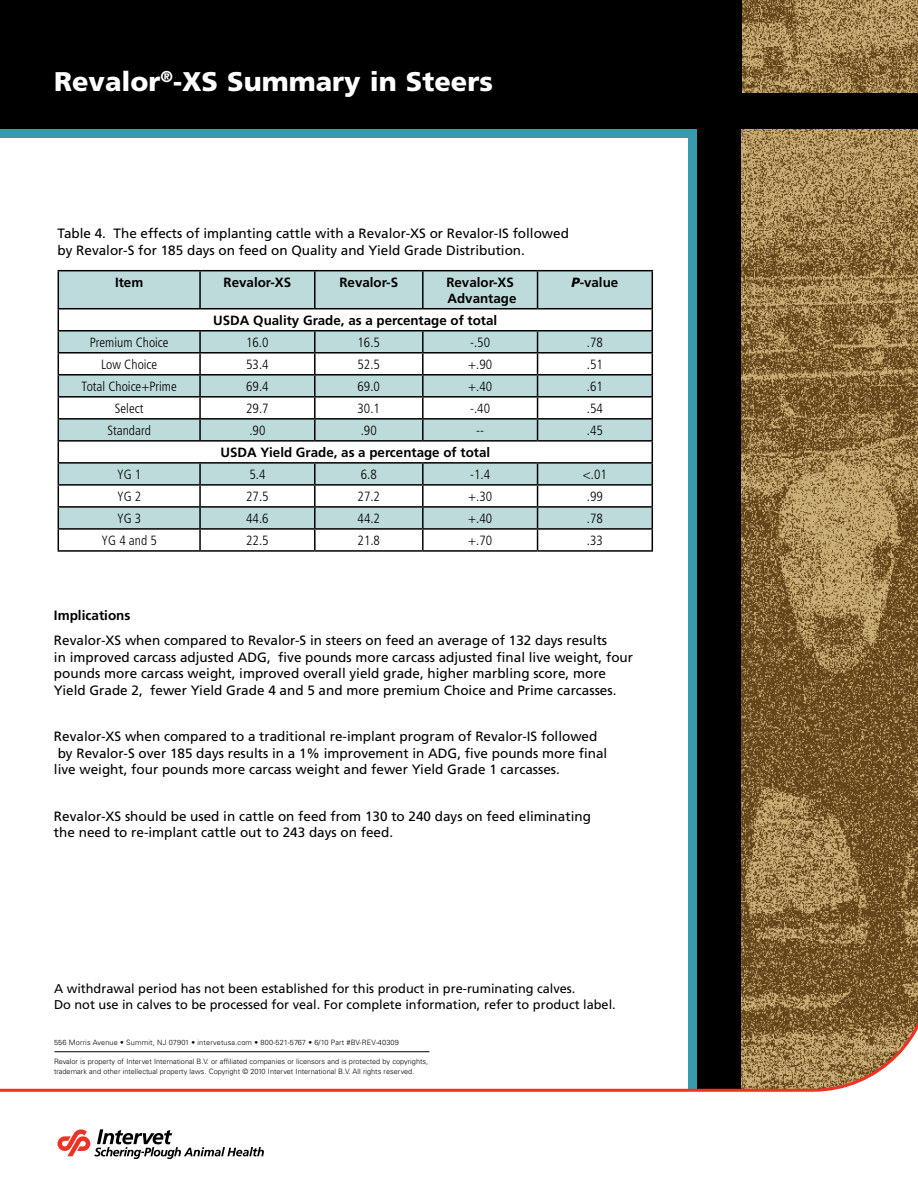
<style>
.page{position:relative;width:918px;height:1188px;background:#fff}
.page>*{position:absolute;margin:0;border:0;box-sizing:border-box;transform-origin:0 0}
.t1{font:900 27px "Frutiger";color:#fff}
.t2{font:13.5px/16.5px "Frutiger";color:#000}
.t3{font:700 13.5px "Frutiger";color:#000}
.t4{font:300 condensed 13.35px "Frutiger LT Std";color:#000}
.t5{font:700 13.35px "Frutiger";color:#000}
.t6{font:700 13.35px/16px "Frutiger LT Std";color:#000}
.t7{font:12.75px/15.8px "Frutiger";color:#000}
.t8{font:300 7.35px/9.4px "Univers";color:#000}
.t9{font:300 7.35px "Univers";letter-spacing:.02em;color:#000}
.s1{font-weight:900;font-style:italic}
</style>
<div class="page">
<div style="left:688px;top:128px;width:10px;height:1030px;background:#369baf"></div>
<img style="left:741px;top:129px;width:177px;height:841px">
<div style="left:698px;top:122px;width:43px;height:1057px;background:#000"></div>
<div style="left:0;top:0;width:918px;height:129px;background:#000"></div>
<div style="left:0;top:129px;width:693px;height:9px;background:#369baf"></div>
<img style="left:742px;top:0;width:176px;height:93px">
<div style="left:688px;top:1093px;width:53px;height:86px;background:#fff"></div>
<svg style="left:57px;top:1129px;width:207px;height:30px"></svg>
<svg style="left:0;top:970px;width:918px;height:123px"></svg>
<hr style="left:54px;top:1051px;width:375px;height:1px;background:#000">
<div style="left:59px;top:271px;width:593px;height:37px;background:#bddbda"></div>
<hr style="left:58px;top:270px;width:142px;height:1px;background:#000">
<hr style="left:58px;top:271px;width:1px;height:37px;background:#000">
<hr style="left:200px;top:270px;width:115px;height:1px;background:#000">
<hr style="left:199px;top:271px;width:2px;height:37px;background:#000">
<hr style="left:315px;top:270px;width:108px;height:1px;background:#000">
<hr style="left:314px;top:271px;width:2px;height:37px;background:#000">
<hr style="left:423px;top:270px;width:115px;height:1px;background:#000">
<hr style="left:422px;top:271px;width:2px;height:37px;background:#000">
<hr style="left:538px;top:270px;width:115px;height:1px;background:#000">
<hr style="left:537px;top:271px;width:1px;height:37px;background:#000">
<hr style="left:652px;top:271px;width:1px;height:37px;background:#000">
<hr style="left:58px;top:308px;width:142px;height:1px;background:#000">
<hr style="left:200px;top:308px;width:115px;height:1px;background:#000">
<hr style="left:315px;top:308px;width:108px;height:1px;background:#000">
<hr style="left:423px;top:308px;width:115px;height:1px;background:#000">
<hr style="left:538px;top:308px;width:115px;height:1px;background:#000">
<hr style="left:58px;top:550px;width:142px;height:2px;background:#000">
<hr style="left:200px;top:550px;width:115px;height:2px;background:#000">
<hr style="left:315px;top:550px;width:108px;height:2px;background:#000">
<hr style="left:423px;top:550px;width:115px;height:2px;background:#000">
<hr style="left:538px;top:550px;width:115px;height:2px;background:#000">
<svg style="left:58px;top:309px;width:595px;height:242px"></svg>
<hr style="left:58px;top:528px;width:142px;height:2px;background:#000">
<hr style="left:200px;top:528px;width:115px;height:2px;background:#000">
<hr style="left:315px;top:528px;width:108px;height:2px;background:#000">
<hr style="left:423px;top:528px;width:115px;height:2px;background:#000">
<hr style="left:538px;top:528px;width:115px;height:2px;background:#000">
<h1 class="t1" style="left:54px;top:65px;width:440px">Revalor<sup>®</sup>-XS Summary in Steers</h1>
<p class="t2" style="left:58px;top:225px;width:513px">Table 4. The effects of implanting cattle with a Revalor-XS or Revalor-IS followed by Revalor-S for 185 days on feed on Quality and Yield Grade Distribution.</p>
<p class="t6" style="left:115px;top:274px;width:30px">Item</p>
<p class="t6" style="left:224px;top:274px;width:69px">Revalor-XS</p>
<p class="t6" style="left:339px;top:274px;width:60px">Revalor-S</p>
<p class="t6" style="left:446px;top:274px;width:72px">Revalor-XS<br>Advantage</p>
<p class="t5" style="left:572px;top:274px;width:48px"><span class="s1">P</span>-value</p>
<p class="t5" style="left:213px;top:312px;width:286px">USDA Quality Grade, as a percentage of total</p>
<p class="t4" style="left:90px;top:335px;width:80px">Premium Choice</p>
<p class="t4" style="left:246px;top:335px;width:24px">16.0</p>
<p class="t4" style="left:358px;top:335px;width:24px">16.5</p>
<p class="t4" style="left:470px;top:335px;width:21px">-.50</p>
<p class="t4" style="left:587px;top:335px;width:18px">.78</p>
<p class="t4" style="left:101px;top:357px;width:58px">Low Choice</p>
<p class="t4" style="left:246px;top:357px;width:24px">53.4</p>
<p class="t4" style="left:358px;top:357px;width:24px">52.5</p>
<p class="t4" style="left:468px;top:357px;width:26px">+.90</p>
<p class="t4" style="left:587px;top:357px;width:18px">.51</p>
<p class="t4" style="left:81px;top:379px;width:97px">Total Choice+Prime</p>
<p class="t4" style="left:246px;top:379px;width:24px">69.4</p>
<p class="t4" style="left:358px;top:379px;width:24px">69.0</p>
<p class="t4" style="left:468px;top:379px;width:26px">+.40</p>
<p class="t4" style="left:587px;top:379px;width:18px">.61</p>
<p class="t4" style="left:115px;top:401px;width:30px">Select</p>
<p class="t4" style="left:246px;top:401px;width:24px">29.7</p>
<p class="t4" style="left:358px;top:401px;width:24px">30.1</p>
<p class="t4" style="left:470px;top:401px;width:21px">-.40</p>
<p class="t4" style="left:587px;top:401px;width:18px">.54</p>
<p class="t4" style="left:107px;top:423px;width:45px">Standard</p>
<p class="t4" style="left:249px;top:423px;width:18px">.90</p>
<p class="t4" style="left:361px;top:423px;width:18px">.90</p>
<p class="t4" style="left:476px;top:423px;width:9px">--</p>
<p class="t4" style="left:587px;top:423px;width:18px">.45</p>
<p class="t5" style="left:220px;top:444px;width:271px">USDA Yield Grade, as a percentage of total</p>
<p class="t4" style="left:117px;top:467px;width:26px">YG 1</p>
<p class="t4" style="left:249px;top:467px;width:18px">5.4</p>
<p class="t4" style="left:361px;top:467px;width:18px">6.8</p>
<p class="t4" style="left:470px;top:467px;width:21px">-1.4</p>
<p class="t4" style="left:583px;top:467px;width:26px">&lt;.01</p>
<p class="t4" style="left:117px;top:489px;width:26px">YG 2</p>
<p class="t4" style="left:246px;top:489px;width:24px">27.5</p>
<p class="t4" style="left:358px;top:489px;width:24px">27.2</p>
<p class="t4" style="left:468px;top:489px;width:26px">+.30</p>
<p class="t4" style="left:587px;top:489px;width:18px">.99</p>
<p class="t4" style="left:117px;top:511px;width:26px">YG 3</p>
<p class="t4" style="left:246px;top:511px;width:24px">44.6</p>
<p class="t4" style="left:358px;top:511px;width:24px">44.2</p>
<p class="t4" style="left:468px;top:511px;width:26px">+.40</p>
<p class="t4" style="left:587px;top:511px;width:18px">.78</p>
<p class="t4" style="left:102px;top:533px;width:57px">YG 4 and 5</p>
<p class="t4" style="left:246px;top:533px;width:24px">22.5</p>
<p class="t4" style="left:358px;top:533px;width:24px">21.8</p>
<p class="t4" style="left:468px;top:533px;width:26px">+.70</p>
<p class="t4" style="left:587px;top:533px;width:18px">.33</p>
<p class="t3" style="left:54px;top:607px;width:78px">Implications</p>
<p class="t2" style="left:54px;top:632px;width:581px">Revalor-XS when compared to Revalor-S in steers on feed an average of 132 days results<br>in improved carcass adjusted ADG, five pounds more carcass adjusted final live weight, four pounds more carcass weight, improved overall yield grade, higher marbling score, more Yield Grade 2, fewer Yield Grade 4 and 5 and more premium Choice and Prime carcasses.</p>
<p class="t2" style="left:54px;top:728px;width:555px">Revalor-XS when compared to a traditional re-implant program of Revalor-IS followed by Revalor-S over 185 days results in a 1% improvement in ADG, five pounds more final live weight, four pounds more carcass weight and fewer Yield Grade 1 carcasses.</p>
<p class="t2" style="left:54px;top:808px;width:538px">Revalor-XS should be used in cattle on feed from 130 to 240 days on feed eliminating the need to re-implant cattle out to 243 days on feed.</p>
<p class="t7" style="left:54px;top:981px;width:563px">A withdrawal period has not been established for this product in pre-ruminating calves.<br>Do not use in calves to be processed for veal. For complete information, refer to product label.</p>
<p class="t9" style="left:54px;top:1038px;width:346px">556 Morris Avenue • Summit, NJ 07901 • intervetusa.com • 800-521-5767 • 6/10 Part #BV-REV-40309</p>
<p class="t8" style="left:54px;top:1057px;width:376px">Revalor is property of Intervet International B.V. or affiliated companies or licensors and is protected by copyrights, trademark and other intellectual property laws. Copyright © 2010 Intervet International B.V. All rights reserved.</p>
</div>
